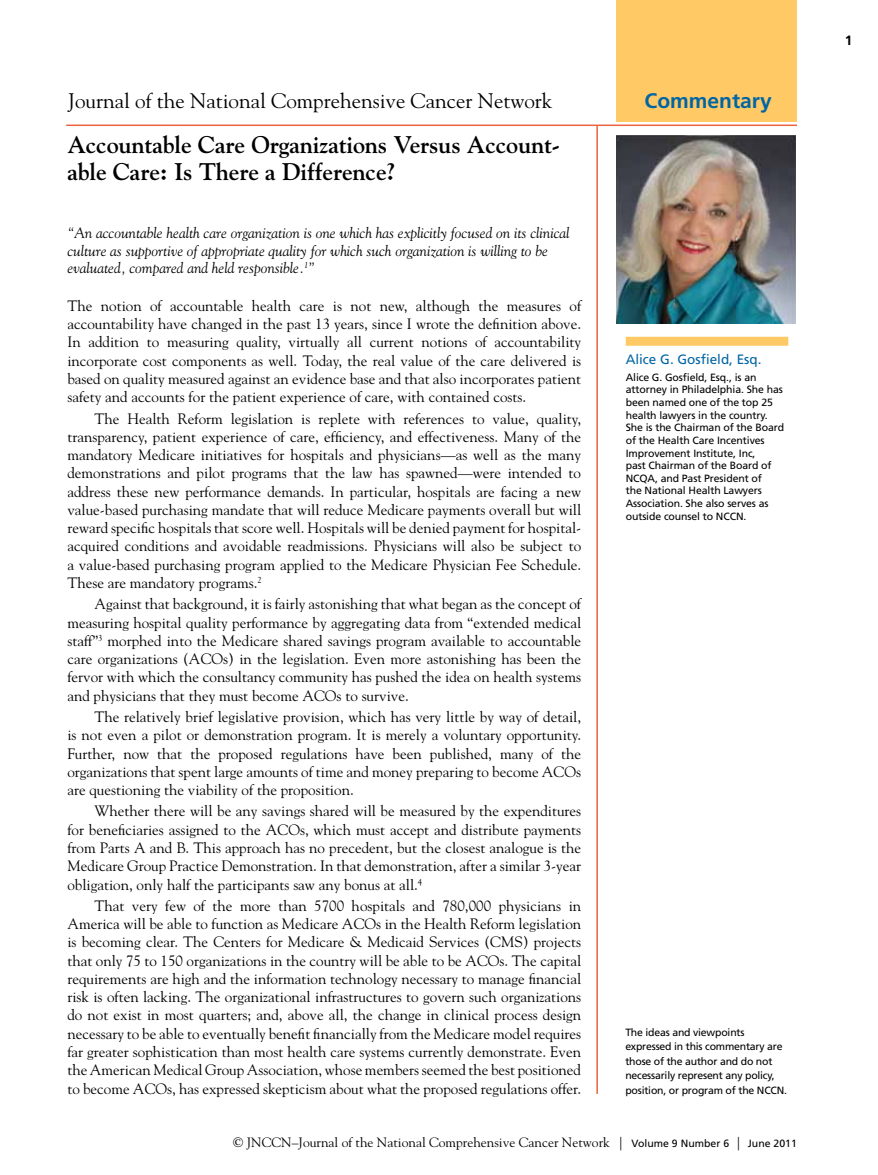
<style>
.page{position:relative;width:878px;height:1175px;background:#fff}
.page>*{position:absolute;margin:0;border:0;box-sizing:border-box;transform-origin:0 0}
.t1{font:700 24px/27.3px "Goudy Std";letter-spacing:-.01em;color:#000}
.t2{font:21px "Goudy Std";color:#000}
.t3{font:700 21px "Frutiger LT Std";color:#0065a4}
.t4{font:15px/18.3px "Goudy Std";color:#000;text-align:justify}
.t5{font:italic 15px/17.5px "Goudy Std";color:#000}
.t6{font:13.5px "Goudy Std";color:#000}
.t7{font:13.5px "Frutiger LT Std";color:#0065a4}
.t8{font:700 13.5px "Frutiger LT Std";color:#000}
.t9{font:10.5px/12.6px "Frutiger LT Std";letter-spacing:-.01em;color:#000}
.s1{font-family:"Frutiger LT Std";font-size:10.5px}
</style>
<div class="page">
<hr style="left:66px;top:124px;width:730px;height:2px;background:#eb633f">
<hr style="left:596px;top:126px;width:2px;height:968px;background:#eb633f">
<div style="left:616px;top:0;width:180px;height:122px;background:#ffc966"></div>
<div style="left:625px;top:337px;width:163px;height:9px;background:#ffc966"></div>
<img style="left:616px;top:135px;width:180px;height:188px">
<h2 class="t2" style="left:68px;top:87px;width:486px">Journal of the National Comprehensive Cancer Network</h2>
<h2 class="t3" style="left:644px;top:88px;width:129px">Commentary</h2>
<h1 class="t1" style="left:67px;top:131px;width:494px">Accountable Care Organizations Versus Account&shy;able Care: Is There a Difference?</h1>
<p class="t5" style="left:67px;top:224px;width:503px">“An accountable health care organization is one which has explicitly focused on its clinical culture as supportive of appropriate quality for which such organization is willing to be evaluated, compared and held responsible.<sup>1</sup>”</p>
<p class="t4" style="left:67px;top:296px;width:515px">The notion of accountable health care is not new, although the measures of accountability have changed in the past 13 years, since I wrote the definition above.<br>In addition to measuring quality, virtually all current notions of accountability incorporate cost components as well. Today, the real value of the care delivered is based on quality measured against an evidence base and that also incorporates patient safety and accounts for the patient experience of care, with contained costs.</p>
<p class="t4" style="left:67px;top:409px;width:515px;text-indent:27px">The Health Reform legislation is replete with references to value, quality, transparency, patient experience of care, efficiency, and effectiveness. Many of the mandatory Medicare initiatives for hospitals and physicians—as well as the many demonstrations and pilot programs that the law has spawned—were intended to address these new performance demands. In particular, hospitals are facing a new value-based purchasing mandate that will reduce Medicare payments overall but will reward specific hospitals that score well. Hospitals will be denied payment for hospital&shy;acquired conditions and avoidable readmissions. Physicians will also be subject to a value-based purchasing program applied to the Medicare Physician Fee Schedule.<br>These are mandatory programs.<sup>2</sup></p>
<p class="t4" style="left:67px;top:595px;width:515px;text-indent:27px">Against that background, it is fairly astonishing that what began as the concept of measuring hospital quality performance by aggregating data from “extended medical staff”<sup>3</sup> morphed into the Medicare shared savings program available to accountable care organizations (ACOs) in the legislation. Even more astonishing has been the fervor with which the consultancy community has pushed the idea on health systems and physicians that they must become ACOs to survive.</p>
<p class="t4" style="left:67px;top:707px;width:515px;text-indent:27px">The relatively brief legislative provision, which has very little by way of detail, is not even a pilot or demonstration program. It is merely a voluntary opportunity.<br>Further, now that the proposed regulations have been published, many of the organizations that spent large amounts of time and money preparing to become ACOs are questioning the viability of the proposition.</p>
<p class="t4" style="left:67px;top:802px;width:515px;text-indent:27px">Whether there will be any savings shared will be measured by the expenditures for beneficiaries assigned to the ACOs, which must accept and distribute payments from Parts A and B. This approach has no precedent, but the closest analogue is the Medicare Group Practice Demonstration. In that demonstration, after a similar 3-year obligation, only half the participants saw any bonus at all.<sup>4</sup></p>
<p class="t4" style="left:67px;top:896px;width:515px;text-indent:27px">That very few of the more than 5700 hospitals and 780,000 physicians in America will be able to function as Medicare ACOs in the Health Reform legislation is becoming clear. The Centers for Medicare &amp; Medicaid Services (CMS) projects that only 75 to 150 organizations in the country will be able to be ACOs. The capital requirements are high and the information technology necessary to manage financial risk is often lacking. The organizational infrastructures to govern such organizations do not exist in most quarters; and, above all, the change in clinical process design necessary to be able to eventually benefit financially from the Medicare model requires far greater sophistication than most health care systems currently demonstrate. Even the American Medical Group Association, whose members seemed the best positioned to become ACOs, has expressed skepticism about what the proposed regulations offer.</p>
<p class="t7" style="left:625px;top:351px;width:137px">Alice G. Gosfield, Esq.</p>
<p class="t9" style="left:625px;top:371px;width:160px">Alice G. Gosfield, Esq., is an attorney in Philadelphia. She has been named one of the top 25 health lawyers in the country.<br>She is the Chairman of the Board of the Health Care Incentives<br>Improvement Institute, Inc,<br>past Chairman of the Board of<br>NCQA, and Past President of<br>the National Health Lawyers<br>Association. She also serves as outside counsel to NCCN.</p>
<p class="t9" style="left:625px;top:1024px;width:163px;line-height:14.5px">The ideas and viewpoints expressed in this commentary are those of the author and do not necessarily represent any policy, position, or program of the NCCN.</p>
<p class="t6" style="left:233px;top:1134px;width:565px">© JNCCN–Journal of the National Comprehensive Cancer Network | <span class="s1">Volume 9 Number 6</span> | <span class="s1">June 2011</span></p>
<p class="t8" style="left:844px;top:32px;width:9px">1</p>
</div>
